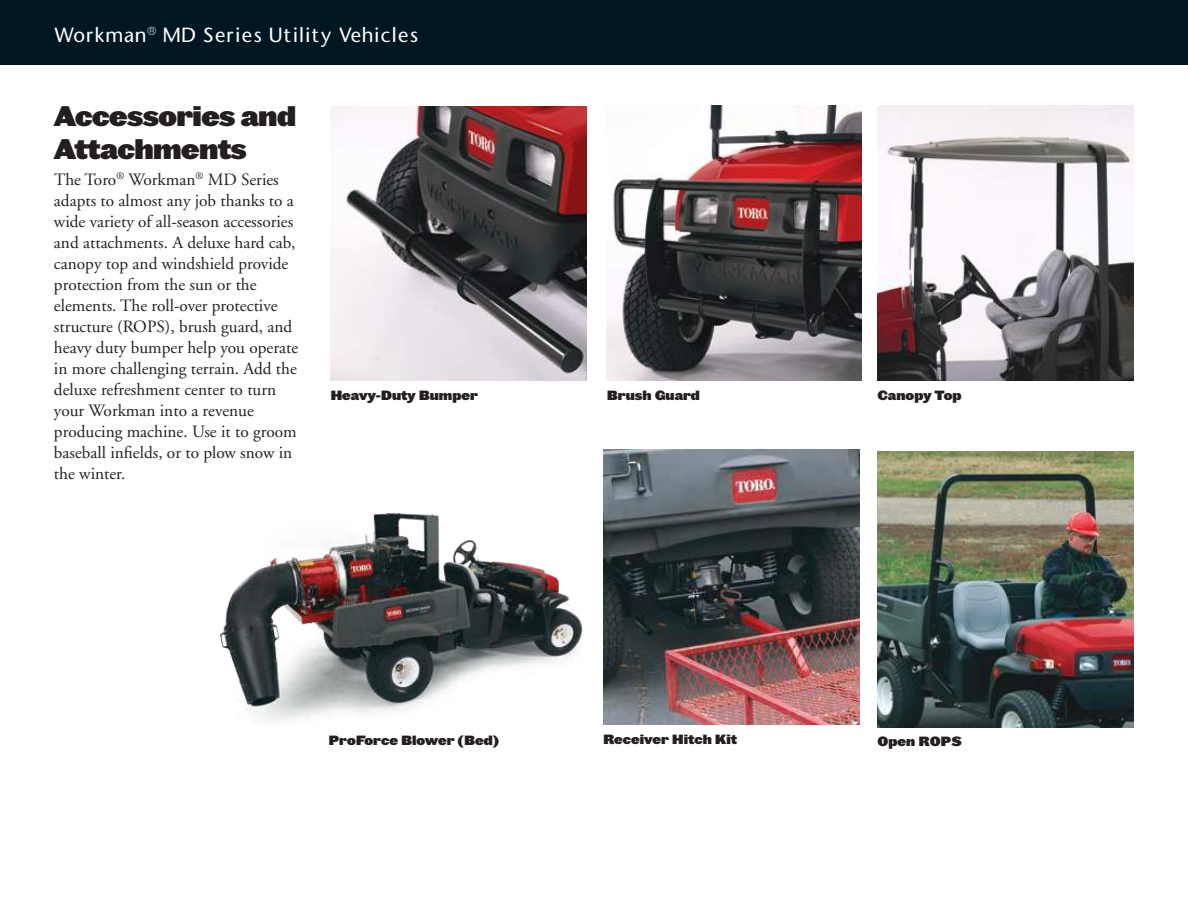
<style>
.page{position:relative;width:1188px;height:918px;background:#fff}
.page>*{position:absolute;margin:0;border:0;box-sizing:border-box;transform-origin:0 0}
.t1{font:27px/33px "Leviathan HTF Black";letter-spacing:-.02em;color:#241f1f}
.t2{font:500 19.5px "Stone Sans";letter-spacing:.05em;color:#fff}
.t3{font:17.25px/21px "Adobe Garamond";color:#241f1f}
.t4{font:12.75px "Leviathan HTF Black";color:#241f1f}
</style>
<div class="page">
<div style="left:0;top:0;width:1188px;height:65px;background:#001721"></div>
<img style="left:878px;top:105px;width:256px;height:276px">
<img style="left:603px;top:450px;width:257px;height:275px">
<img style="left:219px;top:513px;width:364px;height:209px">
<img style="left:878px;top:451px;width:256px;height:276px">
<img style="left:607px;top:105px;width:254px;height:276px">
<img style="left:330px;top:107px;width:257px;height:274px">
<p class="t2" style="left:54px;top:22px;width:366px">Workman<sup>®</sup> MD Series Utility Vehicles</p>
<h1 class="t1" style="left:54px;top:100px;width:244px">Accessories and<br>Attachments</h1>
<p class="t3" style="left:54px;top:169px;width:246px">The Toro<sup>®</sup> Workman<sup>®</sup> MD Series adapts to almost any job thanks to a wide variety of all-season accessories and attachments. A deluxe hard cab, canopy top and windshield provide protection from the sun or the elements. The roll-over protective structure (ROPS), brush guard, and heavy duty bumper help you operate in more challenging terrain. Add the deluxe refreshment center to turn your Workman into a revenue producing machine. Use it to groom baseball infields, or to plow snow in the winter.</p>
<p class="t4" style="left:330px;top:387px;width:149px">Heavy-Duty Bumper</p>
<p class="t4" style="left:607px;top:387px;width:95px">Brush Guard</p>
<p class="t4" style="left:878px;top:387px;width:86px">Canopy Top</p>
<p class="t4" style="left:328px;top:732px;width:172px">ProForce Blower (Bed)</p>
<p class="t4" style="left:603px;top:730px;width:136px">Receiver Hitch Kit</p>
<p class="t4" style="left:878px;top:733px;width:86px">Open ROPS</p>
</div>
